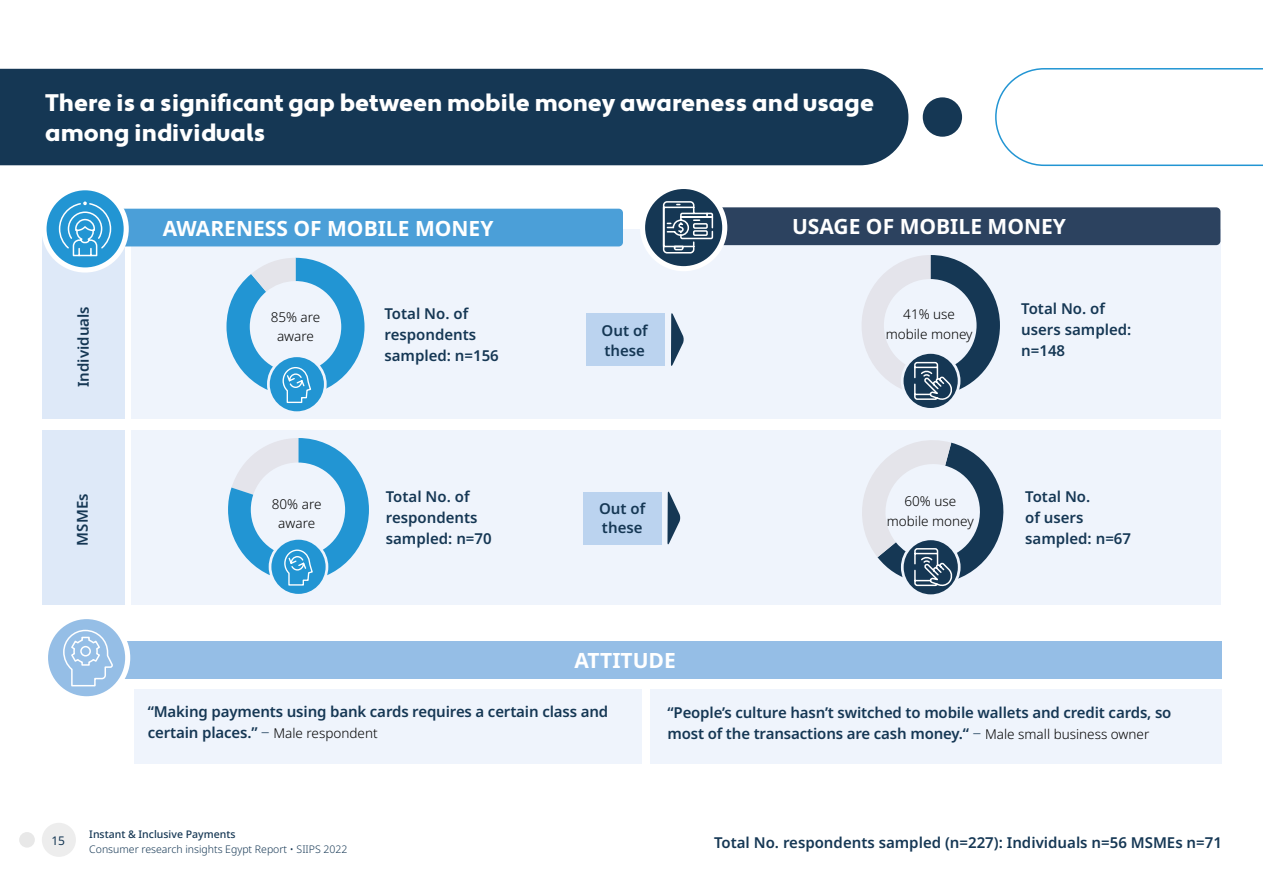
<style>
.page{position:relative;width:1263px;height:893px;background:#fff}
.page>*{position:absolute;margin:0;border:0;box-sizing:border-box;transform-origin:0 0}
.t1{font:900 24px/30px "Apertura";color:#fff}
.t2{font:700 21px "Noto Sans";color:#fff}
.t3{font:600 15px/21px "Noto Sans";color:#153754}
.t4{font:300 13.5px/19.5px "Noto Sans";color:#000;text-align:center}
.t5{font:12px "Noto Sans";color:#153754}
.t6{font:300 10.5px "Noto Sans";color:#153754}
.t7{font:500 10.5px "Noto Sans";color:#153754}
.s1{font-weight:300}
.s2{font-weight:300;font-size:13.5px;color:#000}
</style>
<div class="page">
<div style="left:42px;top:823px;width:34px;height:34px;background:#ededed;border-radius:50%"></div>
<div style="left:19px;top:832px;width:16px;height:16px;background:#e8e8e8;border-radius:50%"></div>
<div style="left:131px;top:430px;width:1089px;height:174px;background:#eff4fc"></div>
<div style="left:131px;top:230px;width:1089px;height:189px;background:#eff4fc"></div>
<div style="left:0;top:69px;width:908px;height:96px;background:#153754"></div>
<div style="left:923px;top:97px;width:39px;height:40px;background:#153754;border-radius:50%"></div>
<svg style="left:995px;top:68px;width:268px;height:99px"></svg>
<div style="left:650px;top:690px;width:572px;height:74px;background:#eff4fc"></div>
<div style="left:134px;top:690px;width:507px;height:74px;background:#eff4fc"></div>
<div style="left:108px;top:641px;width:1114px;height:38px;background:#95bee6"></div>
<svg style="left:45px;top:617px;width:83px;height:82px;fill:#95bee6"></svg>
<div style="left:43px;top:614px;width:87px;height:87px;border:5px solid #fff;border-radius:50%"></div>
<svg style="left:62px;top:630px;width:52px;height:57px"></svg>
<div style="left:43px;top:430px;width:82px;height:174px;background:#dee9f8"></div>
<div style="left:43px;top:230px;width:82px;height:189px;background:#dee9f8"></div>
<div style="left:106px;top:209px;width:517px;height:37px;background:#4b9fd8;border-radius:4px"></div>
<svg style="left:44px;top:188px;width:82px;height:82px;fill:#2295d3"></svg>
<div style="left:41px;top:185px;width:88px;height:88px;border:5px solid #fff;border-radius:50%"></div>
<div style="left:682px;top:207px;width:538px;height:38px;background:#2c425f;border-radius:4px"></div>
<svg style="left:642px;top:186px;width:83px;height:83px;fill:#153754"></svg>
<div style="left:640px;top:184px;width:87px;height:87px;border:5px solid #fff;border-radius:50%"></div>
<svg style="left:671px;top:313px;width:13px;height:53px"></svg>
<div style="left:586px;top:313px;width:79px;height:53px;background:#bbd3ef"></div>
<svg style="left:667px;top:491px;width:13px;height:54px"></svg>
<div style="left:583px;top:492px;width:79px;height:52px;background:#bbd3ef"></div>
<svg style="left:58px;top:202px;width:54px;height:55px"></svg>
<svg style="left:662px;top:200px;width:52px;height:54px"></svg>
<svg style="left:268px;top:356px;width:57px;height:57px"></svg>
<div style="left:267px;top:354px;width:60px;height:60px;border:3px solid #eff4fc;border-radius:50%"></div>
<svg style="left:226px;top:258px;width:138px;height:146px"></svg>
<svg style="left:270px;top:538px;width:57px;height:57px"></svg>
<div style="left:269px;top:537px;width:59px;height:60px;border:3px solid #eff4fc;border-radius:50%"></div>
<svg style="left:228px;top:438px;width:141px;height:148px"></svg>
<svg style="left:902px;top:352px;width:57px;height:57px"></svg>
<div style="left:901px;top:351px;width:59px;height:60px;border:3px solid #eff4fc;border-radius:50%"></div>
<svg style="left:862px;top:255px;width:138px;height:149px"></svg>
<div style="left:901px;top:537px;width:59px;height:60px;border:3px solid #eff4fc;border-radius:50%"></div>
<svg style="left:862px;top:440px;width:142px;height:151px"></svg>
<h1 class="t1" style="left:45px;top:88px;width:830px">There is a significant gap between mobile money awareness and usage among individuals</h1>
<h2 class="t2" style="left:163px;top:213px;width:332px">AWARENESS OF MOBILE MONEY</h2>
<h2 class="t2" style="left:792px;top:212px;width:275px">USAGE OF MOBILE MONEY</h2>
<p class="t3" style="left:73px;top:387px;width:82px;rotate:-90deg">Individuals</p>
<p class="t4" style="left:271px;top:307px;width:51px">85% are aware</p>
<p class="t3" style="left:384px;top:303px;width:116px">Total No. of respondents sampled: n=156</p>
<p class="t3" style="left:602px;top:321px;width:48px;line-height:19.5px">Out of these</p>
<p class="t4" style="left:886px;top:305px;width:88px">41% use mobile money</p>
<p class="t3" style="left:1021px;top:298px;width:112px">Total No. of users sampled: n=148</p>
<p class="t3" style="left:72px;top:546px;width:53px;rotate:-90deg">MSMEs</p>
<p class="t4" style="left:272px;top:494px;width:51px">80% are aware</p>
<p class="t3" style="left:386px;top:487px;width:107px">Total No. of respondents sampled: n=70</p>
<p class="t3" style="left:599px;top:499px;width:48px;line-height:19.5px">Out of these</p>
<p class="t4" style="left:887px;top:492px;width:88px">60% use mobile money</p>
<p class="t3" style="left:1025px;top:487px;width:107px">Total No.<br>of users sampled: n=67</p>
<h2 class="t2" style="left:575px;top:646px;width:103px">ATTITUDE</h2>
<p class="t3" style="left:148px;top:702px;width:462px">“Making payments using bank cards requires a certain class and certain places.” <span class="s1">‒</span> <span class="s2">Male respondent</span></p>
<p class="t3" style="left:667px;top:703px;width:505px">“People’s culture hasn’t switched to mobile wallets and credit cards, so most of the transactions are cash money.“ <span class="s1">‒</span> <span class="s2">Male small business owner</span></p>
<p class="t5" style="left:51px;top:832px;width:15px">15</p>
<p class="t7" style="left:89px;top:827px;width:148px">Instant &amp; Inclusive Payments</p>
<p class="t6" style="left:89px;top:842px;width:260px">Consumer research insights Egypt Report • SIIPS 2022</p>
<p class="t3" style="left:714px;top:832px;width:509px">Total No. respondents sampled (n=227): Individuals n=56 MSMEs n=71</p>
</div>
